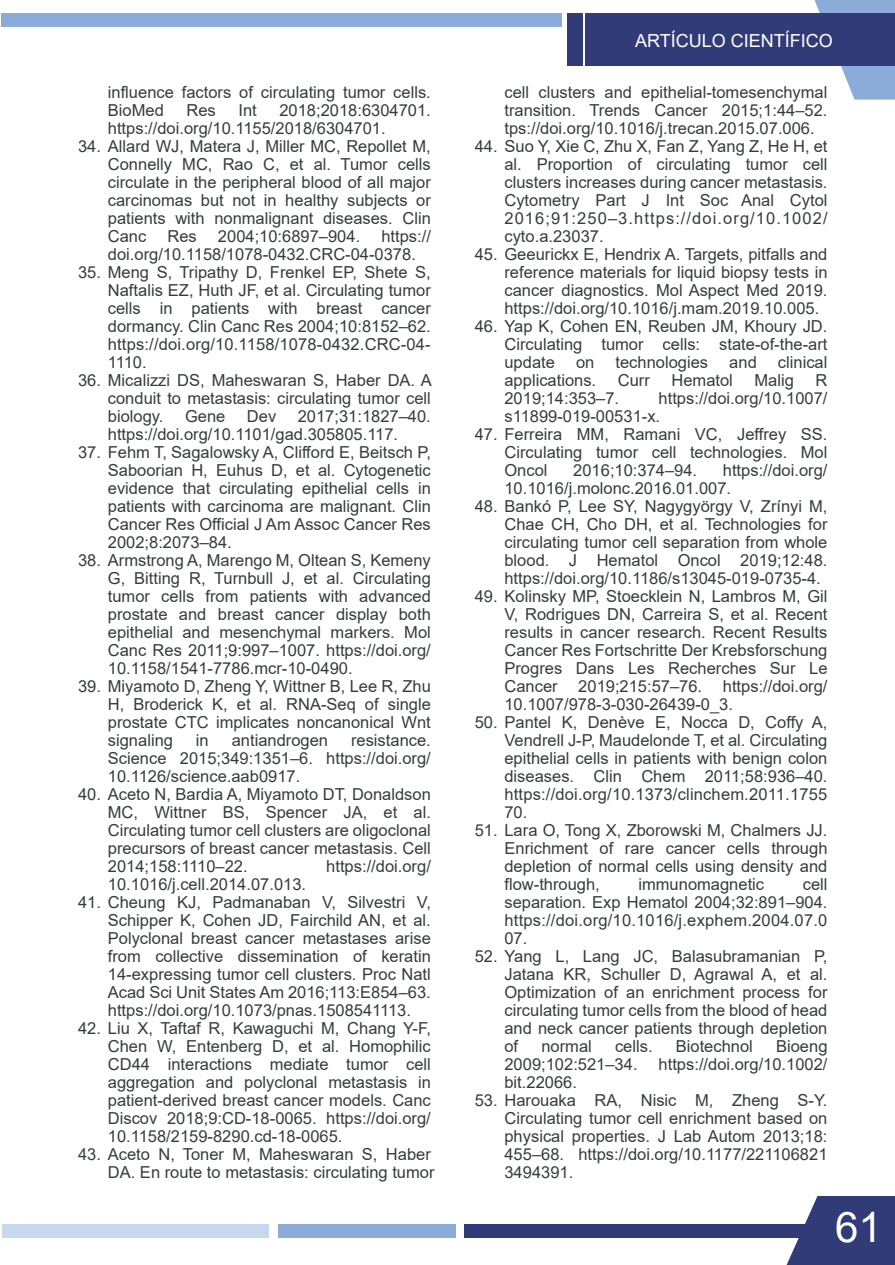
<style>
.page{position:relative;width:895px;height:1265px;background:#fff}
.page>*{position:absolute;margin:0;border:0;box-sizing:border-box;transform-origin:0 0}
.t1{font:42.15px "Arial";color:#fff}
.t2{font:18px "Arial";color:#fff}
.t3{font:16.5px/18px "Arial";color:#383b3c;text-align:justify}
</style>
<div class="page">
<svg style="left:814px;top:0;width:80px;height:100px"></svg>
<div style="left:585px;top:13px;width:309px;height:52px;background:#303b77"></div>
<div style="left:567px;top:13px;width:15px;height:52px;background:#303b77"></div>
<div style="left:1px;top:13px;width:561px;height:14px;background:#8bacd9"></div>
<div style="left:463px;top:1224px;width:354px;height:14px;background:#303b77"></div>
<div style="left:278px;top:1224px;width:177px;height:14px;background:#8bacd9"></div>
<div style="left:2px;top:1224px;width:266px;height:14px;background:#c8d8ee"></div>
<svg style="left:787px;top:1196px;width:107px;height:68px"></svg>
<p class="t3" style="left:108px;top:83px;width:324px">influence factors of circulating tumor cells.<br>BioMed</p>
<p class="t3" style="left:108px;top:101px;width:324px;text-indent:171px">2018;2018:6304701. https://doi.org/10.1155/2018/6304701.</p>
<p class="t3" style="left:108px;top:137px;width:324px;text-indent:-30px">34. Allard WJ, Matera J, Miller MC, Repollet M, Connelly MC, Rao C, et al. Tumor cells circulate in the peripheral blood of all major carcinomas but not in healthy subjects or patients with nonmalignant diseases. Clin Canc</p>
<p class="t3" style="left:186px;top:101px;width:31px">Res</p>
<p class="t3" style="left:238px;top:101px;width:20px">Int</p>
<p class="t3" style="left:108px;top:227px;width:324px;text-indent:273px">https:// doi.org/10.1158/1078-0432.CRC-04-0378.</p>
<p class="t3" style="left:108px;top:263px;width:324px;text-indent:-30px">35. Meng S, Tripathy D, Frenkel EP, Shete S, Naftalis EZ, Huth JF, et al. Circulating tumor cells in patients with breast cancer dormancy. Clin Canc Res 2004;10:8152–62. https://doi.org/10.1158/1078-0432.CRC-04- 1110.</p>
<p class="t3" style="left:108px;top:371px;width:325px;text-indent:-30px">36. Micalizzi DS, Maheswaran S, Haber DA. A conduit to metastasis: circulating tumor cell biology.</p>
<p class="t3" style="left:167px;top:227px;width:31px">Res</p>
<p class="t3" style="left:218px;top:227px;width:144px">2004;10:6897–904.</p>
<p class="t3" style="left:185px;top:407px;width:42px">Gene</p>
<p class="t3" style="left:247px;top:407px;width:31px">Dev</p>
<p class="t3" style="left:108px;top:407px;width:324px;text-indent:190px">2017;31:1827–40. https://doi.org/10.1101/gad.305805.117.</p>
<p class="t3" style="left:108px;top:443px;width:324px;text-indent:-30px">37. Fehm T, Sagalowsky A, Clifford E, Beitsch P, Saboorian H, Euhus D, et al. Cytogenetic evidence that circulating epithelial cells in patients with carcinoma are malignant. Clin Cancer Res Official J Am Assoc Cancer Res 2002;8:2073–84.</p>
<p class="t3" style="left:108px;top:551px;width:324px;text-indent:-30px">38. Armstrong A, Marengo M, Oltean S, Kemeny G, Bitting R, Turnbull J, et al. Circulating tumor cells from patients with advanced prostate and breast cancer display both epithelial and mesenchymal markers. Mol Canc Res 2011;9:997–1007. https://doi.org/ 10.1158/1541-7786.mcr-10-0490.</p>
<p class="t3" style="left:108px;top:677px;width:324px;text-indent:-30px">39. Miyamoto D, Zheng Y, Wittner B, Lee R, Zhu H, Broderick K, et al. RNA-Seq of single prostate CTC implicates noncanonical Wnt signaling</p>
<p class="t3" style="left:108px;top:731px;width:324px;text-indent:243px">resistance.<br>Science 2015;349:1351–6. https://doi.org/ 10.1126/science.aab0917.</p>
<p class="t3" style="left:108px;top:785px;width:324px;text-indent:-30px">40. Aceto N, Bardia A, Miyamoto DT, Donaldson MC, Wittner BS, Spencer JA, et al.<br>Circulating tumor cell clusters are oligoclonal precursors of breast cancer metastasis. Cell 2014;158:1110–22.</p>
<p class="t3" style="left:196px;top:731px;width:14px">in</p>
<p class="t3" style="left:232px;top:731px;width:98px">antiandrogen</p>
<p class="t3" style="left:326px;top:857px;width:106px">https://doi.org/</p>
<p class="t3" style="left:108px;top:875px;width:200px">10.1016/j.cell.2014.07.013.</p>
<p class="t3" style="left:108px;top:893px;width:324px;text-indent:-30px">41. Cheung KJ, Padmanaban V, Silvestri V, Schipper K, Cohen JD, Fairchild AN, et al.<br>Polyclonal breast cancer metastases arise from collective dissemination of keratin 14-expressing tumor cell clusters. Proc Natl Acad Sci Unit States Am 2016;113:E854–63. https://doi.org/10.1073/pnas.1508541113.</p>
<p class="t3" style="left:108px;top:1019px;width:324px;text-indent:-30px">42. Liu X, Taftaf R, Kawaguchi M, Chang Y-F, Chen W, Entenberg D, et al. Homophilic CD44 interactions mediate tumor cell aggregation and polyclonal metastasis in patient-derived breast cancer models. Canc Discov 2018;9:CD-18-0065. https://doi.org/ 10.1158/2159-8290.cd-18-0065.</p>
<p class="t3" style="left:78px;top:1145px;width:358px;text-align:right">43. Aceto N, Toner M, Maheswaran S, Haber<br>DA. En route to metastasis: circulating tumor</p>
<p class="t2" style="left:635px;top:28px;width:199px">ARTÍCULO CIENTÍFICO</p>
<p class="t3" style="left:504px;top:83px;width:324px">cell clusters and epithelial-tomesenchymal transition. Trends Cancer 2015;1:44–52. tps://doi.org/10.1016/j.trecan.2015.07.006.</p>
<p class="t3" style="left:504px;top:137px;width:324px;text-indent:-30px">44. Suo Y, Xie C, Zhu X, Fan Z, Yang Z, He H, et al. Proportion of circulating tumor cell clusters increases during cancer metastasis.<br>Cytometry Part J Int Soc Anal Cytol 2016;91:250–3.https://doi.org/10.1002/ cyto.a.23037.</p>
<p class="t3" style="left:504px;top:245px;width:324px;text-indent:-30px">45. Geeurickx E, Hendrix A. Targets, pitfalls and reference materials for liquid biopsy tests in cancer diagnostics. Mol Aspect Med 2019. https://doi.org/10.1016/j.mam.2019.10.005.</p>
<p class="t3" style="left:504px;top:317px;width:324px;text-indent:-30px">46. Yap K, Cohen EN, Reuben JM, Khoury JD.<br>Circulating tumor cells: state-of-the-art update</p>
<p class="t3" style="left:576px;top:353px;width:20px">on</p>
<p class="t3" style="left:615px;top:353px;width:94px">technologies</p>
<p class="t3" style="left:729px;top:353px;width:29px">and</p>
<p class="t3" style="left:777px;top:353px;width:51px">clinical</p>
<p class="t3" style="left:504px;top:371px;width:93px">applications.</p>
<p class="t3" style="left:617px;top:371px;width:34px">Curr</p>
<p class="t3" style="left:671px;top:371px;width:63px">Hematol</p>
<p class="t3" style="left:754px;top:371px;width:41px">Malig</p>
<p class="t3" style="left:815px;top:371px;width:13px">R</p>
<p class="t3" style="left:504px;top:389px;width:116px">2019;14:353–7.</p>
<p class="t3" style="left:504px;top:389px;width:324px;text-indent:154px">https://doi.org/10.1007/ s11899-019-00531-x.</p>
<p class="t3" style="left:504px;top:425px;width:324px;text-indent:-30px">47. Ferreira MM, Ramani VC, Jeffrey SS.<br>Circulating tumor cell technologies. Mol Oncol</p>
<p class="t3" style="left:504px;top:461px;width:324px;text-indent:218px">https://doi.org/<br>10.1016/j.molonc.2016.01.007.</p>
<p class="t3" style="left:504px;top:497px;width:324px;text-indent:-30px">48. Bankó P, Lee SY, Nagygyörgy V, Zrínyi M, Chae CH, Cho DH, et al. Technologies for circulating tumor cell separation from whole blood. J Hematol Oncol 2019;12:48. https://doi.org/10.1186/s13045-019-0735-4.</p>
<p class="t3" style="left:504px;top:587px;width:324px;text-indent:-30px">49. Kolinsky MP, Stoecklein N, Lambros M, Gil V, Rodrigues DN, Carreira S, et al. Recent results in cancer research. Recent Results Cancer Res Fortschritte Der Krebsforschung Progres Dans Les Recherches Sur Le Cancer 2019;215:57–76. https://doi.org/ 10.1007/978-3-030-26439-0_3.</p>
<p class="t3" style="left:504px;top:713px;width:324px;text-indent:-30px">50. Pantel K, Denève E, Nocca D, Coffy A, Vendrell J-P, Maudelonde T, et al. Circulating epithelial cells in patients with benign colon diseases. Clin Chem 2011;58:936–40. https://doi.org/10.1373/clinchem.2011.1755<br>70.</p>
<p class="t3" style="left:504px;top:821px;width:324px;text-indent:-30px">51. Lara O, Tong X, Zborowski M, Chalmers JJ.<br>Enrichment of rare cancer cells through depletion of normal cells using density and flow-through,</p>
<p class="t3" style="left:573px;top:461px;width:125px">2016;10:374–94.</p>
<p class="t3" style="left:504px;top:875px;width:324px;text-indent:298px">cell separation. Exp Hematol 2004;32:891–904. https://doi.org/10.1016/j.exphem.2004.07.0<br>07.</p>
<p class="t3" style="left:504px;top:947px;width:324px;text-indent:-30px">52. Yang L, Lang JC, Balasubramanian P, Jatana KR, Schuller D, Agrawal A, et al.<br>Optimization of an enrichment process for circulating tumor cells from the blood of head and neck cancer patients through depletion of</p>
<p class="t3" style="left:638px;top:875px;width:127px">immunomagnetic</p>
<p class="t3" style="left:541px;top:1037px;width:52px">normal</p>
<p class="t3" style="left:615px;top:1037px;width:39px">cells.</p>
<p class="t3" style="left:675px;top:1037px;width:79px">Biotechnol</p>
<p class="t3" style="left:776px;top:1037px;width:53px">Bioeng</p>
<p class="t3" style="left:504px;top:1055px;width:135px">2009;102:521–34.</p>
<p class="t3" style="left:658px;top:1055px;width:170px">https://doi.org/10.1002/</p>
<p class="t3" style="left:504px;top:1073px;width:74px">bit.22066.</p>
<p class="t3" style="left:504px;top:1091px;width:324px;text-indent:-30px">53. Harouaka RA, Nisic M, Zheng S-Y.<br>Circulating tumor cell enrichment based on physical properties. J Lab Autom 2013;18:<br>455–68. https://doi.org/10.1177/221106821<br>3494391.</p>
<h1 class="t1" style="left:835px;top:1198px;width:48px">61</h1>
</div>
